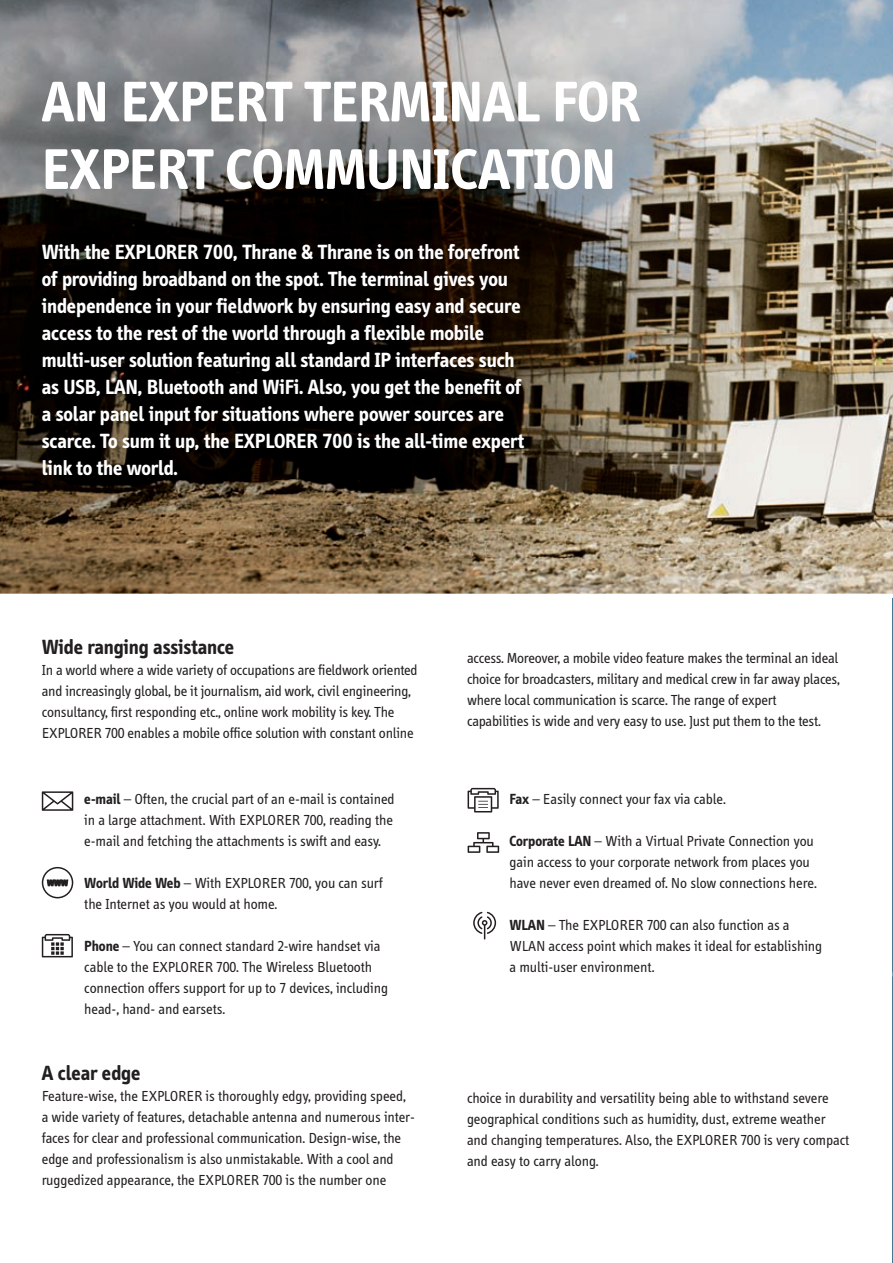
<style>
.page{position:relative;width:893px;height:1263px;background:#fff}
.page>*{position:absolute;margin:0;border:0;box-sizing:border-box;transform-origin:0 0}
.t1{font:700 58.5px/67.5px "Info";color:#fff}
.t2{font:700 21px/27px "Info";color:#fff}
.t3{font:700 21px "Info";color:#231f20}
.t4{font:15px/21px "Info";color:#231f20}
.s1{font-weight:700}
</style>
<div class="page">
<hr style="left:892px;top:596px;width:1px;height:667px;background:#457b90">
<img style="left:0;top:0;width:893px;height:594px">
<svg style="left:42px;top:934px;width:31px;height:23px"></svg>
<svg style="left:468px;top:788px;width:31px;height:24px"></svg>
<svg style="left:473px;top:912px;width:23px;height:27px"></svg>
<svg style="left:42px;top:791px;width:31px;height:20px"></svg>
<svg style="left:42px;top:867px;width:31px;height:31px"></svg>
<svg style="left:468px;top:832px;width:31px;height:21px"></svg>
<hr style="left:0;top:594px;width:893px;height:4px;background:#fff">
<h1 class="t1" style="left:42px;top:72px;width:599px">AN EXPERT TERMINAL FOR<br>EXPERT COMMUNICATION</h1>
<p class="t2" style="left:42px;top:239px;width:484px">With the EXPLORER 700, Thrane &amp; Thrane is on the forefront of providing broadband on the spot. The terminal gives you independence in your fieldwork by ensuring easy and secure access to the rest of the world through a flexible mobile multi-user solution featuring all standard IP interfaces such as USB, LAN, Bluetooth and WiFi. Also, you get the benefit of a solar panel input for situations where power sources are scarce. To sum it up, the EXPLORER 700 is the all-time expert link to the world.</p>
<h2 class="t3" style="left:42px;top:639px;width:194px">Wide ranging assistance</h2>
<p class="t4" style="left:42px;top:661px;width:377px">In a world where a wide variety of occupations are fieldwork oriented and increasingly global, be it journalism, aid work, civil engineering, consultancy, first responding etc., online work mobility is key. The EXPLORER 700 enables a mobile office solution with constant online</p>
<p class="t4" style="left:84px;top:789px;width:312px;text-align:justify"><span class="s1">e-mail</span> – Often, the crucial part of an e-mail is contained in a large attachment. With EXPLORER 700, reading the e-mail and fetching the attachments is swift and easy.</p>
<p class="t4" style="left:84px;top:873px;width:300px"><span class="s1">World Wide Web</span> – With EXPLORER 700, you can surf the Internet as you would at home.</p>
<p class="t4" style="left:84px;top:936px;width:305px"><span class="s1">Phone</span> – You can connect standard 2-wire handset via cable to the EXPLORER 700. The Wireless Bluetooth connection offers support for up to 7 devices, including head-, hand- and earsets.</p>
<p class="t4" style="left:467px;top:648px;width:374px">access. Moreover, a mobile video feature makes the terminal an ideal choice for broadcasters, military and medical crew in far away places, where local communication is scarce. The range of expert capabilities is wide and very easy to use. Just put them to the test.</p>
<p class="t4" style="left:509px;top:789px;width:218px"><span class="s1">Fax</span> – Easily connect your fax via cable.</p>
<p class="t4" style="left:509px;top:831px;width:309px"><span class="s1">Corporate LAN</span> – With a Virtual Private Connection you gain access to your corporate network from places you have never even dreamed of. No slow connections here.</p>
<p class="t4" style="left:509px;top:915px;width:314px"><span class="s1">WLAN</span> – The EXPLORER 700 can also function as a<br>WLAN access point which makes it ideal for establishing a multi-user environment.</p>
<h2 class="t3" style="left:42px;top:1064px;width:100px">A clear edge</h2>
<p class="t4" style="left:42px;top:1086px;width:374px">Feature-wise, the EXPLORER is thoroughly edgy, providing speed, a wide variety of features, detachable antenna and numerous inter&shy;faces for clear and professional communication. Design-wise, the edge and professionalism is also unmistakable. With a cool and ruggedized appearance, the EXPLORER 700 is the number one</p>
<p class="t4" style="left:467px;top:1089px;width:384px">choice in durability and versatility being able to withstand severe geographical conditions such as humidity, dust, extreme weather and changing temperatures. Also, the EXPLORER 700 is very compact and easy to carry along.</p>
</div>
